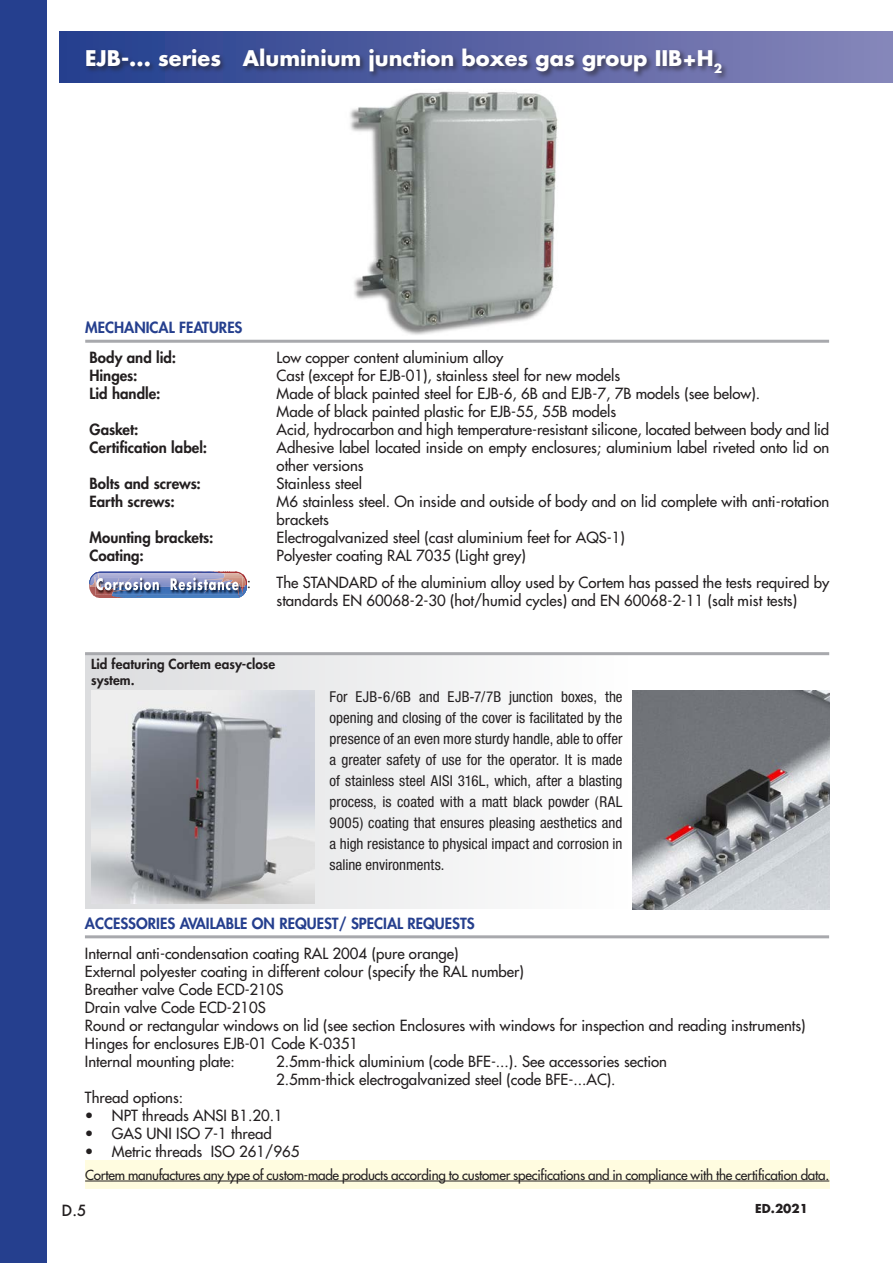
<style>
.page{position:relative;width:893px;height:1263px;background:#fff}
.page>*{position:absolute;margin:0;border:0;box-sizing:border-box;transform-origin:0 0}
.ITA_titolo_pagina{font:700 21px "Futura";color:#fff}
.ITA_testo_10pt{font:15px/18px "Futura";color:#231f20}
.t1{font:condensed 15px/21px "Helvetica Neue";color:#231f20;text-align:justify}
.ITA_testo_10pt-2{font:800 15px "Futura";color:#231f20}
.ITA_testo_10pt_heavy{font:800 15px "Futura";color:#253f8e}
.t2{font:500 15px "Futura";color:#231f20}
.ITA_testo_10pt-3{font:13.5px "Futura";letter-spacing:-.02em;color:#231f20}
.t3{font:800 13.5px/16.2px "Futura";letter-spacing:.005em;color:#231f20}
.t4{font:700 12px "Futura";color:#231f20}
</style>
<div class="page">
<img style="left:350px;top:91px;width:208px;height:244px">
<div style="left:85px;top:655px;width:744px;height:254px;background:linear-gradient(to right,#dddee0,#fff)"></div>
<img style="left:91px;top:690px;width:224px;height:213px">
<img style="left:633px;top:690px;width:197px;height:219px">
<div style="left:0;top:0;width:47px;height:1263px;background:#253f8e"></div>
<div style="left:60px;top:31px;width:833px;height:51px;background:linear-gradient(to right,#243e8d,#8885b9)"></div>
<hr style="left:89px;top:598px;width:158px;height:1px;background:#4982c3">
<hr style="left:89px;top:597px;width:158px;height:1px;background:#4780c2">
<hr style="left:89px;top:596px;width:158px;height:1px;background:#477dc0">
<hr style="left:89px;top:595px;width:158px;height:1px;background:#467bbf">
<hr style="left:89px;top:594px;width:158px;height:1px;background:#4779be">
<hr style="left:89px;top:593px;width:158px;height:1px;background:#4477bc">
<hr style="left:89px;top:592px;width:158px;height:1px;background:#4375bb">
<hr style="left:89px;top:591px;width:158px;height:1px;background:#4072b9">
<hr style="left:89px;top:590px;width:158px;height:1px;background:#3d70b7">
<hr style="left:89px;top:589px;width:158px;height:1px;background:#416fb7">
<hr style="left:89px;top:588px;width:158px;height:1px;background:#416cb5">
<hr style="left:89px;top:587px;width:158px;height:1px;background:#406ab4">
<hr style="left:89px;top:586px;width:158px;height:1px;background:#3e69b2">
<hr style="left:89px;top:585px;width:158px;height:1px;background:#3d67b1">
<hr style="left:89px;top:584px;width:158px;height:1px;background:#3d64af">
<hr style="left:89px;top:583px;width:158px;height:1px;background:#3d62ae">
<hr style="left:89px;top:582px;width:158px;height:1px;background:#3c60ac">
<hr style="left:89px;top:581px;width:158px;height:1px;background:#395eab">
<hr style="left:89px;top:580px;width:158px;height:1px;background:#3a5ca9">
<hr style="left:89px;top:579px;width:158px;height:1px;background:#3a5aa8">
<hr style="left:89px;top:578px;width:158px;height:1px;background:#3a58a6">
<hr style="left:89px;top:577px;width:158px;height:1px;background:#3b56a5">
<hr style="left:89px;top:576px;width:158px;height:1px;background:#3b53a3">
<hr style="left:89px;top:575px;width:158px;height:1px;background:#3a51a2">
<hr style="left:89px;top:574px;width:158px;height:1px;background:#394fa1">
<hr style="left:89px;top:573px;width:158px;height:1px;background:#384ca0">
<hr style="left:89px;top:572px;width:158px;height:1px;background:#394a9f">
<img style="left:90px;top:573px;width:81px;height:14px">
<img style="left:95px;top:587px;width:147px;height:8px">
<img style="left:95px;top:577px;width:76px;height:10px">
<svg style="left:96px;top:577px;width:63px;height:13px"></svg>
<svg style="left:171px;top:572px;width:76px;height:18px"></svg>
<div style="left:85px;top:47px;width:644px;height:33px;background:#231f20;opacity:.6"></div>
<hr style="left:85px;top:340px;width:744px;height:3px;background:#a8a9ad">
<hr style="left:85px;top:652px;width:744px;height:3px;background:#a8a9ad">
<hr style="left:85px;top:935px;width:744px;height:3px;background:#a8a9ad">
<div style="left:85px;top:1160px;width:744px;height:28px;background:#fffce0"></div>
<hr style="left:85px;top:1181px;width:744px;height:1px;background:#231f20">
<p class="ITA_titolo_pagina" style="left:85px;top:43px;width:639px">EJB-... series Aluminium junction boxes gas group IIB+H<sub>2</sub></p>
<p class="ITA_testo_10pt_heavy" style="left:85px;top:318px;width:159px">MECHANICAL FEATURES</p>
<p class="ITA_testo_10pt-2" style="left:89px;top:348px;width:88px">Body and lid:</p>
<p class="ITA_testo_10pt" style="left:277px;top:349px;width:228px">Low copper content aluminium alloy</p>
<p class="ITA_testo_10pt-2" style="left:89px;top:366px;width:49px">Hinges:</p>
<p class="ITA_testo_10pt" style="left:277px;top:367px;width:345px">Cast (except for EJB-01), stainless steel for new models</p>
<p class="ITA_testo_10pt-2" style="left:89px;top:384px;width:72px">Lid handle:</p>
<p class="ITA_testo_10pt" style="left:277px;top:385px;width:485px">Made of black painted steel for EJB-6, 6B and EJB-7, 7B models (see below).</p>
<p class="ITA_testo_10pt" style="left:277px;top:403px;width:341px">Made of black painted plastic for EJB-55, 55B models</p>
<p class="ITA_testo_10pt-2" style="left:89px;top:420px;width:51px">Gasket:</p>
<p class="ITA_testo_10pt" style="left:277px;top:421px;width:554px">Acid, hydrocarbon and high temperature-resistant silicone, located between body and lid</p>
<p class="ITA_testo_10pt-2" style="left:89px;top:438px;width:119px">Certification label:</p>
<p class="ITA_testo_10pt" style="left:277px;top:439px;width:554px">Adhesive label located inside on empty enclosures; aluminium label riveted onto lid on other versions</p>
<p class="ITA_testo_10pt-2" style="left:89px;top:474px;width:113px">Bolts and screws:</p>
<p class="ITA_testo_10pt" style="left:277px;top:475px;width:87px">Stainless steel</p>
<p class="ITA_testo_10pt-2" style="left:89px;top:492px;width:87px">Earth screws:</p>
<p class="ITA_testo_10pt" style="left:277px;top:493px;width:554px">M6 stainless steel. On inside and outside of body and on lid complete with anti-rotation brackets</p>
<p class="ITA_testo_10pt-2" style="left:89px;top:528px;width:125px">Mounting brackets:</p>
<p class="ITA_testo_10pt" style="left:277px;top:529px;width:350px">Electrogalvanized steel (cast aluminium feet for AQS-1)</p>
<p class="ITA_testo_10pt-2" style="left:89px;top:546px;width:56px">Coating:</p>
<p class="ITA_testo_10pt" style="left:277px;top:547px;width:251px">Polyester coating RAL 7035 (Light grey)</p>
<p class="ITA_testo_10pt" style="left:247px;top:573px;width:6px">:</p>
<p class="ITA_testo_10pt" style="left:277px;top:573px;width:554px">The STANDARD of the aluminium alloy used by Cortem has passed the tests required by standards EN 60068-2-30 (hot/humid cycles) and EN 60068-2-11 (salt mist tests)</p>
<p class="t3" style="left:91px;top:655px;width:186px">Lid featuring Cortem easy-close system.</p>
<p class="t1" style="left:330px;top:686px;width:294px">For EJB-6/6B and EJB-7/7B junction boxes, the opening and closing of the cover is facilitated by the presence of an even more sturdy handle, able to offer a greater safety of use for the operator. It is made of stainless steel AISI 316L, which, after a blasting process, is coated with a matt black powder (RAL 9005) coating that ensures pleasing aesthetics and a high resistance to physical impact and corrosion in saline environments.</p>
<p class="ITA_testo_10pt_heavy" style="left:85px;top:913px;width:391px">ACCESSORIES AVAILABLE ON REQUEST/ SPECIAL REQUESTS</p>
<p class="ITA_testo_10pt" style="left:85px;top:944px;width:375px">Internal anti-condensation coating RAL 2004 (pure orange)</p>
<p class="ITA_testo_10pt" style="left:85px;top:962px;width:440px">External polyester coating in different colour (specify the RAL number)</p>
<p class="ITA_testo_10pt" style="left:85px;top:980px;width:200px">Breather valve Code ECD-210S</p>
<p class="ITA_testo_10pt" style="left:85px;top:998px;width:183px">Drain valve Code ECD-210S</p>
<p class="ITA_testo_10pt" style="left:85px;top:1016px;width:722px">Round or rectangular windows on lid (see section Enclosures with windows for inspection and reading instruments)</p>
<p class="ITA_testo_10pt" style="left:85px;top:1034px;width:275px">Hinges for enclosures EJB-01 Code K-0351</p>
<p class="ITA_testo_10pt" style="left:85px;top:1052px;width:151px">Internal mounting plate:</p>
<p class="ITA_testo_10pt" style="left:276px;top:1052px;width:392px">2.5mm-thick aluminium (code BFE-...). See accessories section</p>
<p class="ITA_testo_10pt" style="left:276px;top:1070px;width:341px">2.5mm-thick electrogalvanized steel (code BFE-...AC).</p>
<p class="ITA_testo_10pt" style="left:85px;top:1088px;width:100px">Thread options:</p>
<p class="ITA_testo_10pt" style="left:85px;top:1106px;width:199px">• NPT threads ANSI B1.20.1</p>
<p class="ITA_testo_10pt" style="left:85px;top:1124px;width:188px">• GAS UNI ISO 7-1 thread</p>
<p class="ITA_testo_10pt" style="left:85px;top:1142px;width:216px">• Metric threads ISO 261/965</p>
<p class="ITA_testo_10pt-3" style="left:85px;top:1166px;width:746px">Cortem manufactures any type of custom-made products according to customer specifications and in compliance with the certification data.</p>
<p class="t2" style="left:62px;top:1200px;width:26px">D.5</p>
<p class="t4" style="left:755px;top:1200px;width:54px">ED.2021</p>
</div>
